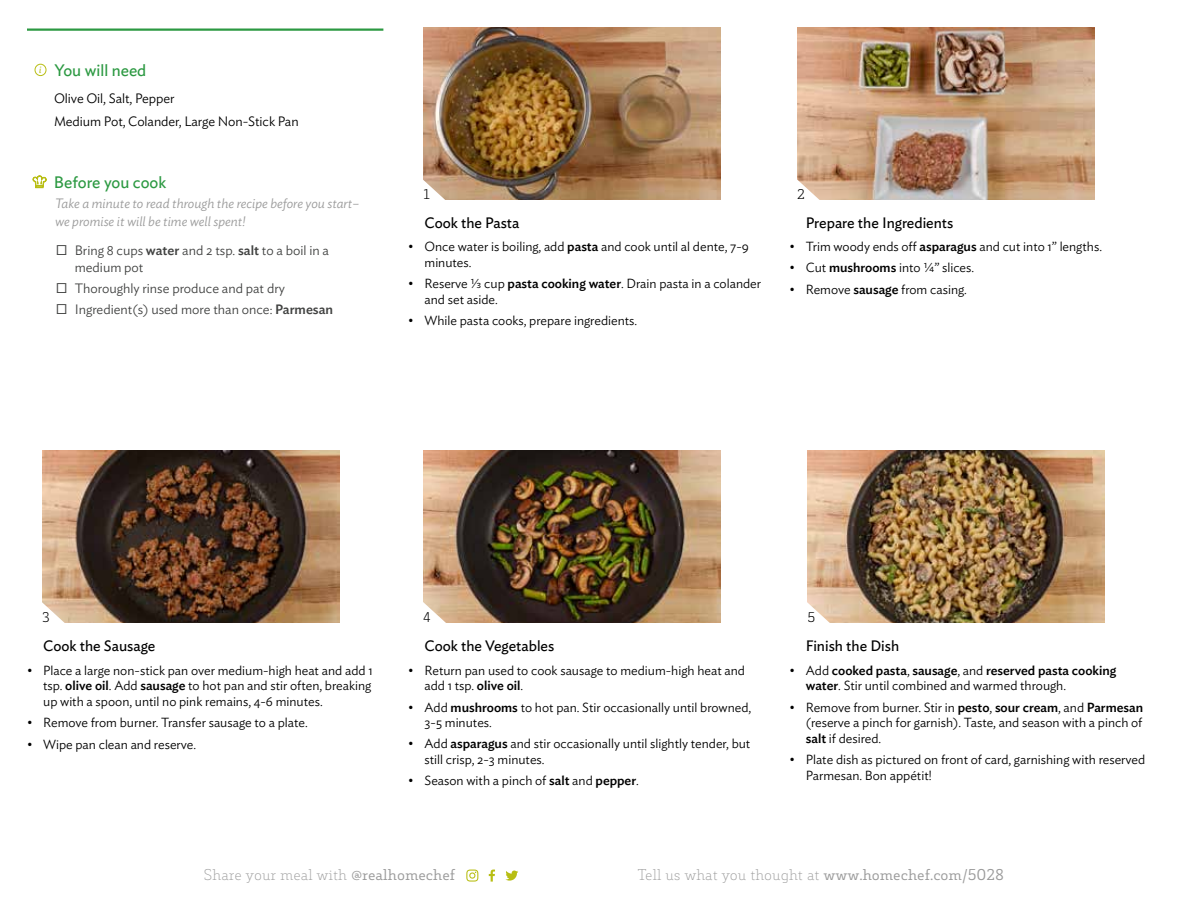
<style>
.page{position:relative;width:1188px;height:918px;background:#fff}
.page>*{position:absolute;margin:0;border:0;box-sizing:border-box;transform-origin:0 0}
.t1{font:16.5px "Ideal Sans";color:#2c9942}
.t2{font:15px "Ideal Sans";color:#000}
.t3{font:200 15px "Decour";color:#9a9a9a}
.t4{font:300 13.5px/16.5px "Ideal Sans";color:#414241}
.t5{font:italic 300 13.5px/18px "Ideal Sans";color:#9a9a9a}
.t6{font:300 13.5px/23.2px "Ideal Sans";letter-spacing:-.005em;color:#000}
.t7{font:300 13.5px "Decour";color:#000}
.t8{font:300 13.2px/15.8px "Ideal Sans";color:#000}
.t9{font:italic 9.3px "Ideal Sans";color:#b8be14}
.s1{font-weight:500}
.s2{font-weight:400}
</style>
<div class="page">
<img style="left:42px;top:450px;width:297px;height:173px">
<img style="left:423px;top:450px;width:297px;height:173px">
<img style="left:423px;top:27px;width:297px;height:173px">
<img style="left:808px;top:450px;width:297px;height:173px">
<img style="left:797px;top:27px;width:297px;height:173px">
<svg style="left:423px;top:178px;width:24px;height:22px"></svg>
<svg style="left:797px;top:178px;width:24px;height:22px"></svg>
<svg style="left:42px;top:601px;width:24px;height:22px"></svg>
<svg style="left:423px;top:601px;width:24px;height:22px"></svg>
<svg style="left:807px;top:601px;width:24px;height:22px"></svg>
<hr style="left:27px;top:28px;width:356px;height:3px;background:#2c9942">
<div style="left:35px;top:64px;width:11px;height:12px;border:1px solid #b8be14;border-radius:50%"></div>
<svg style="left:33px;top:176px;width:14px;height:12px"></svg>
<svg style="left:489px;top:870px;width:6px;height:12px"></svg>
<svg style="left:466px;top:870px;width:12px;height:12px"></svg>
<svg style="left:505px;top:871px;width:13px;height:10px"></svg>
<p class="t9" style="left:39px;top:63px;width:4px">i</p>
<p class="t1" style="left:55px;top:58px;width:93px">You will need</p>
<p class="t6" style="left:54px;top:85px;width:246px">Olive Oil, Salt, Pepper<br>Medium Pot, Colander, Large Non-Stick Pan</p>
<p class="t1" style="left:54px;top:169px;width:114px">Before you cook</p>
<p class="t5" style="left:55px;top:193px;width:306px">Take a minute to read through the recipe before you start– we promise it will be time well spent!</p>
<p class="t4" style="left:75px;top:241px;width:256px">Bring 8 cups <span class="s1">water</span> and 2 tsp. <span class="s1">salt</span> to a boil in a medium pot</p>
<p class="t4" style="left:75px;top:276px;width:260px;line-height:21px">Thoroughly rinse produce and pat dry<br>Ingredient(s) used more than once: <span class="s1">Parmesan</span></p>
<p class="t7" style="left:423px;top:186px;width:8px">1</p>
<p class="t2" style="left:425px;top:211px;width:96px">Cook the Pasta</p>
<p class="t8" style="left:425px;top:238px;width:326px;text-indent:-16px">• Once water is boiling, add <span class="s1">pasta</span> and cook until al dente, 7-9 minutes.</p>
<p class="t8" style="left:425px;top:275px;width:338px;text-indent:-16px">• Reserve ⅓ cup <span class="s1">pasta cooking water</span>. Drain pasta in a colander and set aside.</p>
<p class="t8" style="left:408px;top:312px;width:230px">• While pasta cooks, prepare ingredients.</p>
<p class="t7" style="left:797px;top:186px;width:9px">2</p>
<p class="t2" style="left:806px;top:211px;width:149px">Prepare the Ingredients</p>
<p class="t8" style="left:790px;top:238px;width:314px">• Trim woody ends off <span class="s1">asparagus</span> and cut into 1” lengths.</p>
<p class="t8" style="left:790px;top:259px;width:186px">• Cut <span class="s1">mushrooms</span> into ¼” slices.</p>
<p class="t8" style="left:790px;top:280px;width:179px">• Remove <span class="s1">sausage</span> from casing.</p>
<p class="t7" style="left:42px;top:609px;width:9px">3</p>
<p class="t7" style="left:423px;top:609px;width:9px">4</p>
<p class="t7" style="left:808px;top:609px;width:9px">5</p>
<p class="t2" style="left:43px;top:635px;width:114px">Cook the Sausage</p>
<p class="t8" style="left:43px;top:661px;width:331px;text-align:justify;text-indent:-16px">• Place a large non-stick pan over medium-high heat and add 1 tsp. <span class="s1">olive oil</span>. Add <span class="s1">sausage</span> to hot pan and stir often, breaking up with a spoon, until no pink remains, 4-6 minutes.</p>
<p class="t8" style="left:27px;top:714px;width:282px">• Remove from burner. Transfer sausage to a plate.</p>
<p class="t8" style="left:27px;top:735px;width:171px">• Wipe pan clean and reserve.</p>
<p class="t2" style="left:424px;top:635px;width:131px">Cook the Vegetables</p>
<p class="t8" style="left:424px;top:661px;width:322px;text-indent:-16px">• Return pan used to cook sausage to medium-high heat and add 1 tsp. <span class="s1">olive oil</span>.</p>
<p class="t8" style="left:424px;top:698px;width:328px;text-indent:-16px">• Add <span class="s1">mushrooms</span> to hot pan. Stir occasionally until browned,<br>3-5 minutes.</p>
<p class="t8" style="left:424px;top:735px;width:327px;text-indent:-16px">• Add <span class="s1">asparagus</span> and stir occasionally until slightly tender, but still crisp, 2-3 minutes.</p>
<p class="t8" style="left:408px;top:772px;width:232px">• Season with a pinch of <span class="s1">salt</span> and <span class="s1">pepper</span>.</p>
<p class="t2" style="left:806px;top:635px;width:95px">Finish the Dish</p>
<p class="t8" style="left:806px;top:661px;width:312px;text-indent:-16px">• Add <span class="s1">cooked pasta</span>, <span class="s1">sausage</span>, and <span class="s1">reserved pasta cooking water</span>. Stir until combined and warmed through.</p>
<p class="t8" style="left:806px;top:698px;width:339px;text-align:justify;text-indent:-16px">• Remove from burner. Stir in <span class="s1">pesto</span>, <span class="s1">sour cream</span>, and <span class="s1">Parmesan </span>(reserve a pinch for garnish). Taste, and season with a pinch of <span class="s1">salt</span> if desired.</p>
<p class="t8" style="left:806px;top:751px;width:341px;text-indent:-16px">• Plate dish as pictured on front of card, garnishing with reserved<br>Parmesan. Bon appétit!</p>
<p class="t3" style="left:204px;top:866px;width:253px">Share your meal with <span class="s2">@realhomechef</span></p>
<p class="t3" style="left:637px;top:866px;width:368px">Tell us what you thought at <span class="s2">www.homechef.com/5028</span></p>
</div>
